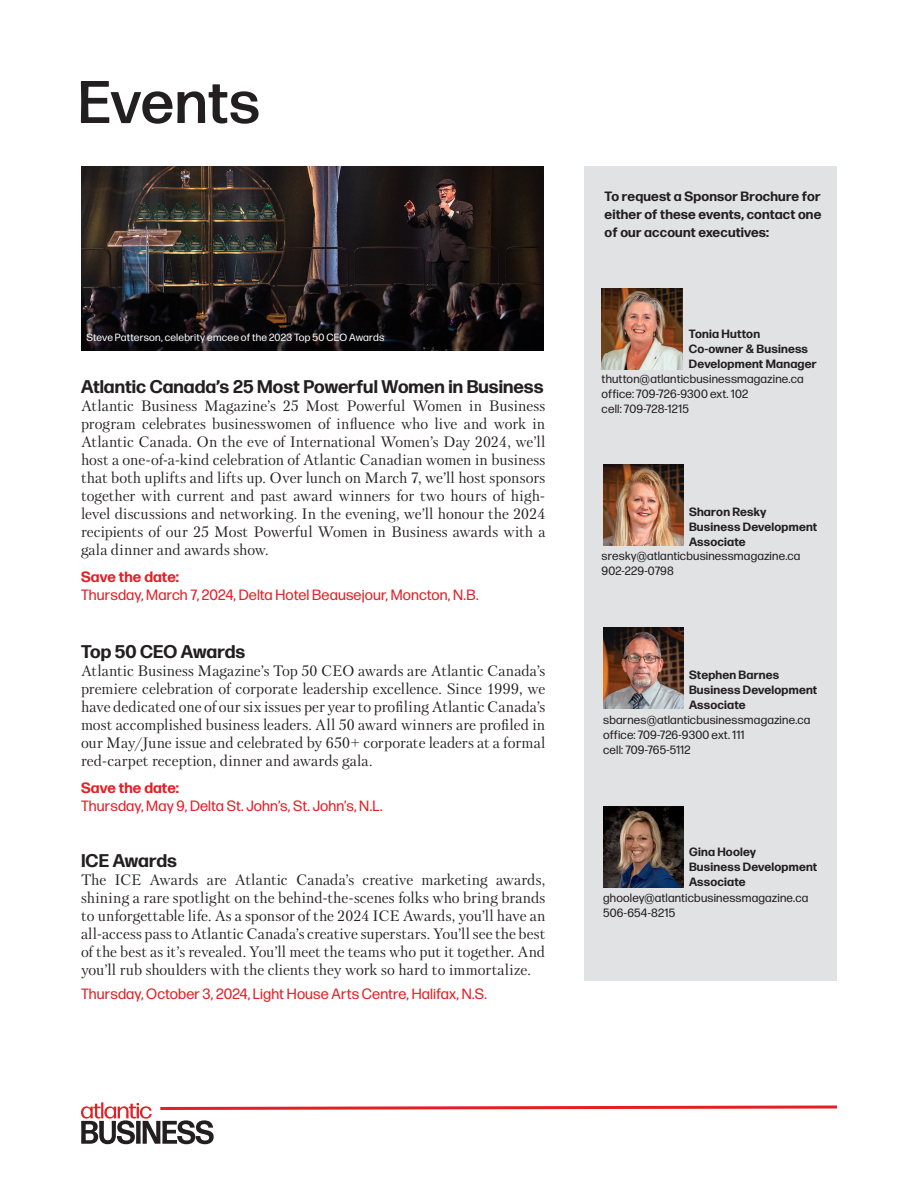
<style>
.page{position:relative;width:918px;height:1188px;background:#fff}
.page>*{position:absolute;margin:0;border:0;box-sizing:border-box;transform-origin:0 0}
.t1{font:500 60px "Forma DJR Text";color:#231f20}
.t2{font:700 18.3px "Forma DJR Text";color:#231f20}
.t3{font:15px/18px "Petersburg";color:#231f20;text-align:justify}
.t4{font:14.85px "Forma DJR Text";letter-spacing:.01em;color:#e41f25}
.t5{font:700 14.85px "Forma DJR Text";letter-spacing:.01em;color:#e41f25}
.t6{font:700 13.5px/18px "Forma DJR Text";letter-spacing:.01em;color:#231f20;text-align:justify}
.t7{font:12px "Forma DJR Text";letter-spacing:.015em;color:#231f20}
.t8{font:700 12px/15px "Forma DJR Text";letter-spacing:.015em;color:#231f20}
.t9{font:10.5px "Forma DJR Text";letter-spacing:.02em;color:#fff}
</style>
<div class="page">
<svg style="left:81px;top:1102px;width:756px;height:42px"></svg>
<div style="left:584px;top:166px;width:253px;height:814px;background:#e1e2e4"></div>
<img style="left:602px;top:288px;width:80px;height:81px">
<img style="left:603px;top:465px;width:81px;height:81px">
<img style="left:603px;top:628px;width:81px;height:81px">
<img style="left:603px;top:807px;width:81px;height:80px">
<img style="left:81px;top:166px;width:463px;height:185px">
<p class="t1" style="left:78px;top:64px;width:184px">Events</p>
<p class="t9" style="left:86px;top:330px;width:299px">Steve Patterson, celebrity emcee of the 2023 Top 50 CEO Awards</p>
<p class="t2" style="left:81px;top:375px;width:464px">Atlantic Canada’s 25 Most Powerful Women in Business</p>
<p class="t3" style="left:81px;top:397px;width:466px">Atlantic Business Magazine’s 25 Most Powerful Women in Business program celebrates businesswomen of influence who live and work in Atlantic Canada. On the eve of International Women’s Day 2024, we’ll host a one-of-a-kind celebration of Atlantic Canadian women in business that both uplifts and lifts up. Over lunch on March 7, we’ll host sponsors together with current and past award winners for two hours of high&shy;level discussions and networking. In the evening, we’ll honour the 2024 recipients of our 25 Most Powerful Women in Business awards with a gala dinner and awards show.</p>
<p class="t5" style="left:81px;top:568px;width:100px">Save the date:</p>
<p class="t4" style="left:81px;top:586px;width:399px">Thursday, March 7, 2024, Delta Hotel Beausejour, Moncton, N.B.</p>
<p class="t2" style="left:81px;top:640px;width:166px">Top 50 CEO Awards</p>
<p class="t3" style="left:81px;top:662px;width:466px">Atlantic Business Magazine’s Top 50 CEO awards are Atlantic Canada’s premiere celebration of corporate leadership excellence. Since 1999, we have dedicated one of our six issues per year to profiling Atlantic Canada’s most accomplished business leaders. All 50 award winners are profiled in our May/June issue and celebrated by 650+ corporate leaders at a formal red-carpet reception, dinner and awards gala.</p>
<p class="t5" style="left:81px;top:778px;width:100px">Save the date:</p>
<p class="t4" style="left:81px;top:797px;width:303px">Thursday, May 9, Delta St. John’s, St. John’s, N.L.</p>
<p class="t2" style="left:81px;top:848px;width:98px">ICE Awards</p>
<p class="t3" style="left:81px;top:870px;width:466px">The ICE Awards are Atlantic Canada’s creative marketing awards, shining a rare spotlight on the behind-the-scenes folks who bring brands to unforgettable life. As a sponsor of the 2024 ICE Awards, you’ll have an all-access pass to Atlantic Canada’s creative superstars. You’ll see the best of the best as it’s revealed. You’ll meet the teams who put it together. And you’ll rub shoulders with the clients they work so hard to immortalize.</p>
<p class="t4" style="left:81px;top:984px;width:407px">Thursday, October 3, 2024, Light House Arts Centre, Halifax, N.S.</p>
<p class="t6" style="left:605px;top:187px;width:218px">To request a Sponsor Brochure for either of these events, contact one of our account executives:</p>
<p class="t8" style="left:689px;top:326px;width:73px">Tonia Hutton</p>
<p class="t8" style="left:689px;top:341px;width:129px">Co-owner &amp; Business<br>Development Manager</p>
<p class="t7" style="left:602px;top:371px;width:204px">thutton@atlanticbusinessmagazine.ca</p>
<p class="t7" style="left:602px;top:386px;width:148px">office: 709-726-9300 ext. 102</p>
<p class="t7" style="left:602px;top:401px;width:89px">cell: 709-728-1215</p>
<p class="t8" style="left:689px;top:504px;width:79px">Sharon Resky</p>
<p class="t8" style="left:689px;top:519px;width:130px">Business Development<br>Associate</p>
<p class="t7" style="left:602px;top:548px;width:200px">sresky@atlanticbusinessmagazine.ca</p>
<p class="t7" style="left:602px;top:563px;width:74px">902-229-0798</p>
<p class="t8" style="left:689px;top:667px;width:92px">Stephen Barnes</p>
<p class="t8" style="left:689px;top:682px;width:130px">Business Development<br>Associate</p>
<p class="t7" style="left:603px;top:712px;width:209px">sbarnes@atlanticbusinessmagazine.ca</p>
<p class="t7" style="left:603px;top:727px;width:143px">office: 709-726-9300 ext. 111</p>
<p class="t7" style="left:603px;top:742px;width:89px">cell: 709-765-5112</p>
<p class="t8" style="left:689px;top:844px;width:130px">Gina Hooley<br>Business Development<br>Associate</p>
<p class="t7" style="left:603px;top:891px;width:207px">ghooley@atlanticbusinessmagazine.ca</p>
<p class="t7" style="left:603px;top:906px;width:73px">506-654-8215</p>
</div>
